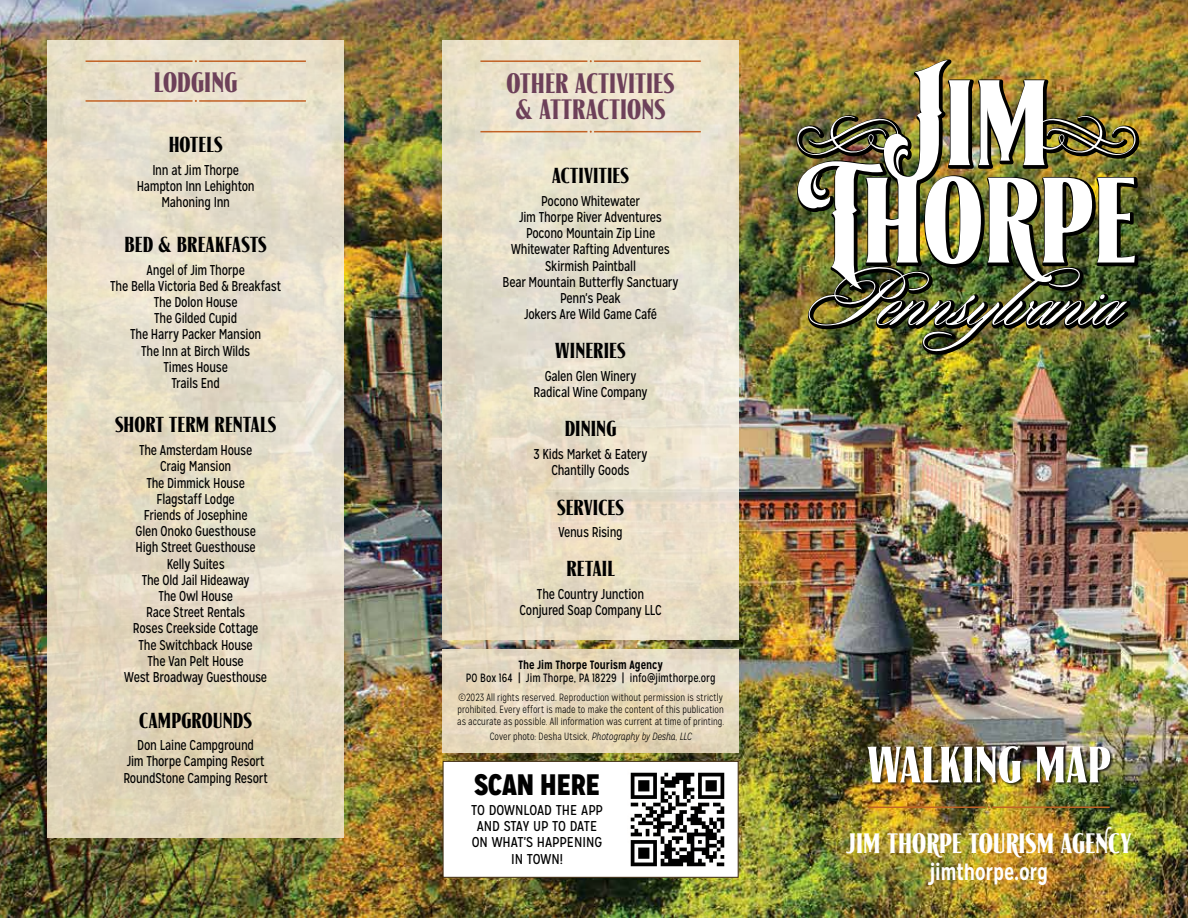
<style>
.page{position:relative;width:1188px;height:918px;background:#fff}
.page>*{position:absolute;margin:0;border:0;box-sizing:border-box;transform-origin:0 0}
.t1{font:60px "LHF Signmaker 2";letter-spacing:.005em;color:#fff}
.t2{font:33px/26px "LHF Signmaker 2";letter-spacing:.005em;color:#6d4059}
.t3{font:33px "LHF Signmaker 2";color:#fff}
.t4{font:900 29.55px "Mission Gothic";color:#000}
.t5{font:25.5px "LHF Signmaker 2";letter-spacing:.005em;color:#000}
.t6{font:700 22.5px "Mission Gothic";letter-spacing:-.01em;color:#fff;scale:.9 1}
.t7{font:14.25px/16.2px "Mission Gothic";letter-spacing:-.02em;color:#000;text-align:center;scale:.9 1}
.t8{font:14.25px/16.2px "Mission Gothic";color:#000;text-align:center}
.t9{font:12px "Mission Gothic";color:#000;scale:.9 1}
.t10{font:700 12px "Mission Gothic";letter-spacing:-.005em;color:#000;scale:.9 1}
.t11{font:300 10.5px/12px "Mission Gothic";letter-spacing:.01em;color:#000;scale:.9 1}
.s1{font-style:italic}
</style>
<div class="page">
<img style="left:0;top:0;width:1188px;height:918px">
<img style="left:48px;top:40px;width:296px;height:798px">
<img style="left:443px;top:40px;width:296px;height:600px">
<img style="left:443px;top:649px;width:296px;height:104px">
<img style="left:793px;top:0;width:350px;height:459px">
<div style="left:868px;top:746px;width:246px;height:41px;background:#000;opacity:.75"></div>
<hr style="left:868px;top:807px;width:118px;height:1px;background:#c26225">
<hr style="left:992px;top:807px;width:118px;height:1px;background:#c26225">
<hr style="left:86px;top:60px;width:107px;height:2px;background:#c26225">
<hr style="left:199px;top:60px;width:107px;height:2px;background:#c26225">
<hr style="left:480px;top:60px;width:107px;height:2px;background:#c26225">
<hr style="left:594px;top:60px;width:107px;height:2px;background:#c26225">
<hr style="left:86px;top:100px;width:107px;height:2px;background:#c26225">
<hr style="left:199px;top:100px;width:107px;height:2px;background:#c26225">
<hr style="left:480px;top:131px;width:107px;height:1px;background:#c26225">
<hr style="left:594px;top:131px;width:107px;height:1px;background:#c26225">
<div style="left:443px;top:761px;width:295px;height:117px;background:#fff;border:1px solid #3f2a0f"></div>
<img style="left:630px;top:772px;width:95px;height:95px">
<h2 class="t2" style="left:154px;top:69px;width:85px">LODGING</h2>
<h2 class="t2" style="left:507px;top:70px;width:170px">OTHER ACTIVITIES &amp; ATTRACTIONS</h2>
<h3 class="t5" style="left:169px;top:131px;width:56px">HOTELS</h3>
<p class="t7" style="left:137px;top:162px;width:133px">Inn at Jim Thorpe<br>Hampton Inn Lehighton<br>Mahoning Inn</p>
<h3 class="t5" style="left:125px;top:231px;width:144px">BED &amp; BREAKFASTS</h3>
<p class="t7" style="left:110px;top:262px;width:191px">Angel of Jim Thorpe<br>The Bella Victoria Bed &amp; Breakfast<br>The Dolon House<br>The Gilded Cupid<br>The Harry Packer Mansion<br>The Inn at Birch Wilds<br>Times House<br>Trails End</p>
<h3 class="t5" style="left:115px;top:411px;width:163px">SHORT TERM RENTALS</h3>
<p class="t7" style="left:124px;top:442px;width:160px">The Amsterdam House<br>Craig Mansion<br>The Dimmick House<br>Flagstaff Lodge<br>Friends of Josephine<br>Glen Onoko Guesthouse<br>High Street Guesthouse<br>Kelly Suites<br>The Old Jail Hideaway<br>The Owl House<br>Race Street Rentals<br>Roses Creekside Cottage<br>The Switchback House<br>The Van Pelt House<br>West Broadway Guesthouse</p>
<h3 class="t5" style="left:139px;top:707px;width:114px">CAMPGROUNDS</h3>
<p class="t7" style="left:123px;top:737px;width:162px">Don Laine Campground<br>Jim Thorpe Camping Resort<br>RoundStone Camping Resort</p>
<h3 class="t5" style="left:552px;top:162px;width:79px">ACTIVITIES</h3>
<p class="t7" style="left:503px;top:193px;width:197px">Pocono Whitewater<br>Jim Thorpe River Adventures<br>Pocono Mountain Zip Line<br>Whitewater Rafting Adventures<br>Skirmish Paintball<br>Bear Mountain Butterfly Sanctuary<br>Penn's Peak<br>Jokers Are Wild Game Café</p>
<h3 class="t5" style="left:555px;top:337px;width:72px">WINERIES</h3>
<p class="t7" style="left:534px;top:368px;width:128px">Galen Glen Winery<br>Radical Wine Company</p>
<h3 class="t5" style="left:565px;top:415px;width:53px">DINING</h3>
<p class="t7" style="left:534px;top:446px;width:128px">3 Kids Market &amp; Eatery<br>Chantilly Goods</p>
<h3 class="t5" style="left:557px;top:494px;width:68px">SERVICES</h3>
<p class="t7" style="left:558px;top:524px;width:73px">Venus Rising</p>
<h3 class="t5" style="left:566px;top:555px;width:50px">RETAIL</h3>
<p class="t7" style="left:520px;top:586px;width:159px">The Country Junction<br>Conjured Soap Company LLC</p>
<p class="t10" style="left:518px;top:657px;width:162px">The Jim Thorpe Tourism Agency</p>
<p class="t9" style="left:466px;top:671px;width:279px">PO Box 164 | Jim Thorpe, PA 18229 | info@jimthorpe.org</p>
<p class="t11" style="left:457px;top:691px;width:298px">©2023 All rights reserved. Reproduction without permission is strictly prohibited. Every effort is made to make the content of this publication as accurate as possible. All information was current at time of printing.</p>
<p class="t11" style="left:490px;top:730px;width:226px">Cover photo: Desha Utsick, <span class="s1">Photography by Desha, LLC</span></p>
<h3 class="t4" style="left:474px;top:766px;width:128px">SCAN HERE</h3>
<p class="t8" style="left:471px;top:802px;width:133px">TO DOWNLOAD THE APP<br>AND STAY UP TO DATE<br>ON WHAT'S HAPPENING<br>IN TOWN!</p>
<h1 class="t1" style="left:867px;top:733px;width:245px">WALKING MAP</h1>
<h2 class="t3" style="left:846px;top:825px;width:287px">JIM THO&lt;PE TOU&lt;ISM AGE&gt;CY</h2>
<h3 class="t6" style="left:930px;top:858px;width:133px">jimthorpe.org</h3>
</div>
